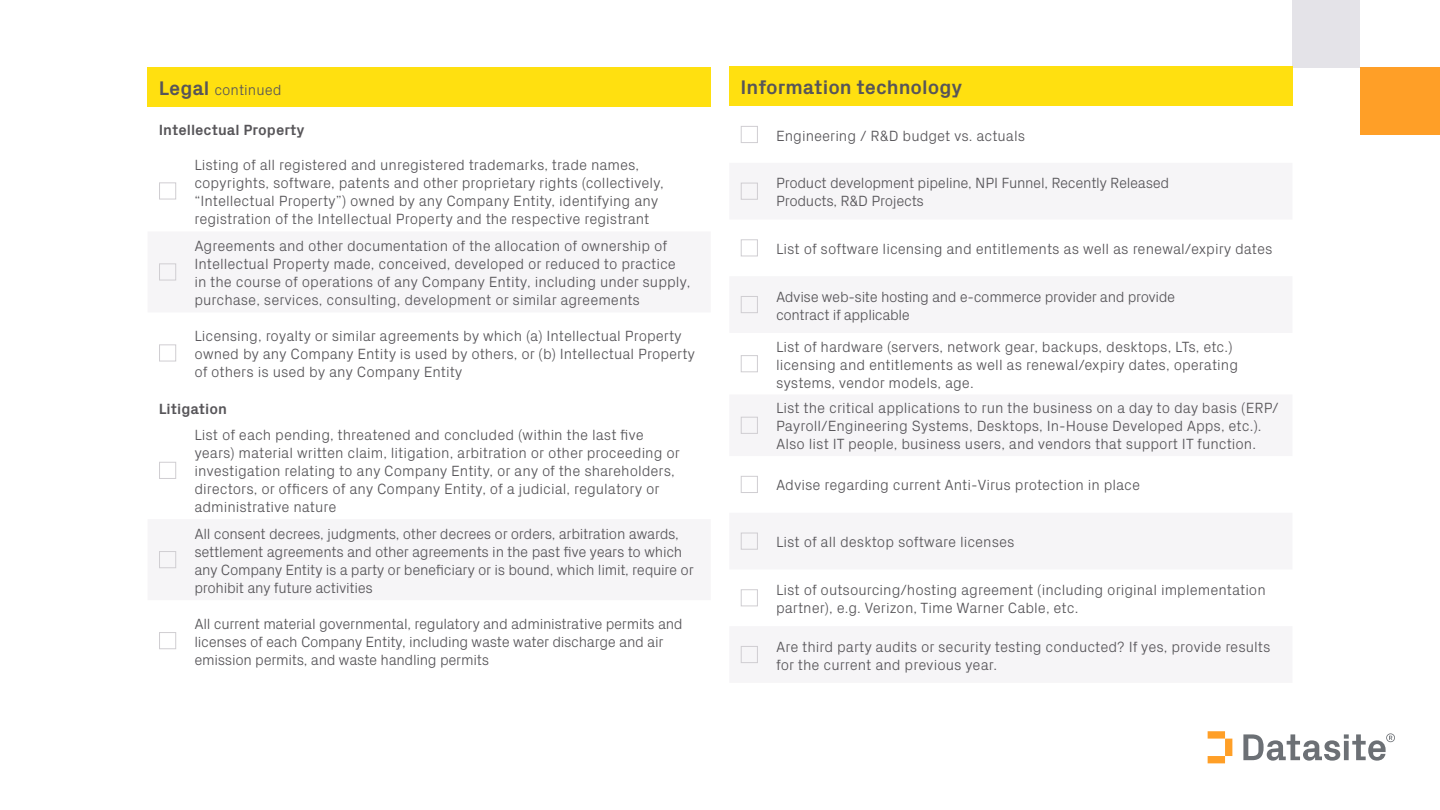
<style>
.page{position:relative;width:1440px;height:810px;background:#fff}
.page>*{position:absolute;margin:0;border:0;box-sizing:border-box;transform-origin:0 0}
.t1{font:700 20px "Px Grotesk";color:#575559}
.t2{font:300 15px/18px "Px Grotesk";color:#575559}
.t3{font:300 15px/18px "Px Grotesk";letter-spacing:-.02em;color:#575559}
.t4{font:300 15px/18px "Px Grotesk";letter-spacing:-.025em;color:#575559}
.t5{font:700 15px "Px Grotesk";color:#575559}
.s1{font-weight:700;font-size:20px}
</style>
<div class="page">
<div style="left:1292px;top:0;width:68px;height:68px;background:#e4e3e8"></div>
<div style="left:1360px;top:68px;width:80px;height:67px;background:#ff9f27"></div>
<div style="left:148px;top:68px;width:563px;height:39px;background:#ffe010"></div>
<div style="left:159px;top:183px;width:17px;height:16px;border:1px solid #d0ced2"></div>
<div style="left:159px;top:264px;width:17px;height:16px;border:1px solid #d0ced2"></div>
<div style="left:159px;top:345px;width:17px;height:16px;border:1px solid #d0ced2"></div>
<div style="left:159px;top:462px;width:17px;height:17px;border:1px solid #d0ced2"></div>
<div style="left:159px;top:551px;width:17px;height:17px;border:1px solid #d0ced2"></div>
<div style="left:159px;top:632px;width:17px;height:17px;border:1px solid #d0ced2"></div>
<svg style="left:1208px;top:731px;width:24px;height:32px"></svg>
<svg style="left:1243px;top:733px;width:152px;height:28px"></svg>
<div style="left:729px;top:67px;width:563px;height:39px;background:#ffe010"></div>
<div style="left:741px;top:126px;width:17px;height:17px;border:1px solid #d0ced2"></div>
<div style="left:741px;top:183px;width:17px;height:17px;border:1px solid #d0ced2"></div>
<div style="left:741px;top:239px;width:17px;height:17px;border:1px solid #d0ced2"></div>
<div style="left:741px;top:296px;width:17px;height:17px;border:1px solid #d0ced2"></div>
<div style="left:741px;top:355px;width:17px;height:17px;border:1px solid #d0ced2"></div>
<div style="left:741px;top:417px;width:17px;height:17px;border:1px solid #d0ced2"></div>
<div style="left:741px;top:476px;width:17px;height:17px;border:1px solid #d0ced2"></div>
<div style="left:741px;top:533px;width:17px;height:17px;border:1px solid #d0ced2"></div>
<div style="left:741px;top:589px;width:17px;height:17px;border:1px solid #d0ced2"></div>
<div style="left:741px;top:646px;width:17px;height:17px;border:1px solid #d0ced2"></div>
<p class="t2" style="left:159px;top:80px;width:124px"><span class="s1">Legal</span> continued</p>
<p class="t5" style="left:159px;top:119px;width:147px">Intellectual Property</p>
<p class="t2" style="left:194px;top:155px;width:471px">Listing of all registered and unregistered trademarks, trade names, copyrights, software, patents and other proprietary rights (collectively, “Intellectual Property”) owned by any Company Entity, identifying any registration of the Intellectual Property and the respective registrant</p>
<p class="t2" style="left:194px;top:236px;width:497px">Agreements and other documentation of the allocation of ownership of Intellectual Property made, conceived, developed or reduced to practice in the course of operations of any Company Entity, including under supply, purchase, services, consulting, development or similar agreements</p>
<p class="t2" style="left:194px;top:326px;width:502px">Licensing, royalty or similar agreements by which (a) Intellectual Property owned by any Company Entity is used by others, or (b) Intellectual Property of others is used by any Company Entity</p>
<p class="t5" style="left:159px;top:398px;width:70px">Litigation</p>
<p class="t2" style="left:194px;top:425px;width:487px">List of each pending, threatened and concluded (within the last five years) material written claim, litigation, arbitration or other proceeding or investigation relating to any Company Entity, or any of the shareholders, directors, or officers of any Company Entity, of a judicial, regulatory or administrative nature</p>
<p class="t3" style="left:194px;top:523px;width:501px">All consent decrees, judgments, other decrees or orders, arbitration awards, settlement agreements and other agreements in the past five years to which any Company Entity is a party or beneficiary or is bound, which limit, require or prohibit any future activities</p>
<p class="t3" style="left:194px;top:613px;width:490px">All current material governmental, regulatory and administrative permits and licenses of each Company Entity, including waste water discharge and air emission permits, and waste handling permits</p>
<p class="t1" style="left:741px;top:73px;width:223px">Information technology</p>
<p class="t2" style="left:776px;top:125px;width:251px">Engineering / R&amp;D budget vs. actuals</p>
<p class="t3" style="left:776px;top:173px;width:395px">Product development pipeline, NPI Funnel, Recently Released<br>Products, R&amp;D Projects</p>
<p class="t2" style="left:776px;top:239px;width:498px">List of software licensing and entitlements as well as renewal/expiry dates</p>
<p class="t4" style="left:776px;top:286px;width:401px">Advise web-site hosting and e-commerce provider and provide contract if applicable</p>
<p class="t2" style="left:776px;top:336px;width:464px">List of hardware (servers, network gear, backups, desktops, LTs, etc.) licensing and entitlements as well as renewal/expiry dates, operating systems, vendor models, age.</p>
<p class="t2" style="left:776px;top:398px;width:504px">List the critical applications to run the business on a day to day basis (ERP/<br>Payroll/Engineering Systems, Desktops, In-House Developed Apps, etc.).<br>Also list IT people, business users, and vendors that support IT function.</p>
<p class="t2" style="left:776px;top:475px;width:366px">Advise regarding current Anti-Virus protection in place</p>
<p class="t2" style="left:776px;top:532px;width:240px">List of all desktop software licenses</p>
<p class="t2" style="left:776px;top:579px;width:491px">List of outsourcing/hosting agreement (including original implementation partner), e.g. Verizon, Time Warner Cable, etc.</p>
<p class="t2" style="left:776px;top:636px;width:496px">Are third party audits or security testing conducted? If yes, provide results for the current and previous year.</p>
</div>
